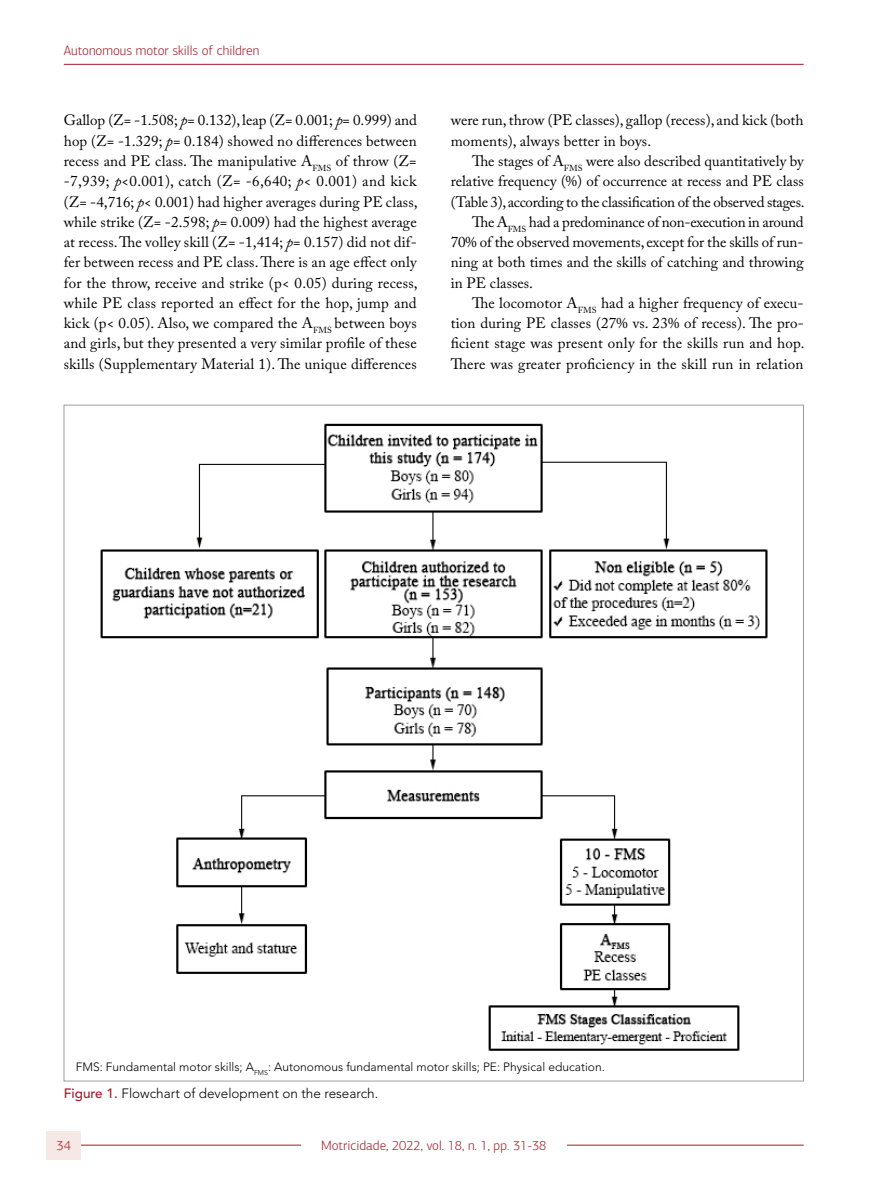
<style>
.page{position:relative;width:893px;height:1191px;background:#fff}
.page>*{position:absolute;margin:0;border:0;box-sizing:border-box;transform-origin:0 0}
.t1{font:15px/20.2px "Adobe Caslon Pro";color:#000;text-align:justify}
.t2{font:15px "Adobe Caslon Pro";letter-spacing:-.02em;color:#000}
.t3{font:300 13.5px "PF Agora Sans Pro";color:#a61926}
.t4{font:300 13.5px "Avenir LT Std";color:#000}
.t5{font:300 12px "Avenir LT Std";color:#000}
.s1{font-style:italic}
.s2{font-weight:500;color:#a61926}
</style>
<div class="page">
<hr style="left:64px;top:64px;width:740px;height:1px;background:#a61926">
<hr style="left:64px;top:1144px;width:740px;height:1px;background:#a61926">
<div style="left:47px;top:1130px;width:34px;height:29px;background:#f6e8e4"></div>
<img style="left:100px;top:423px;width:668px;height:628px">
<div style="left:301px;top:1133px;width:265px;height:23px;background:#fff"></div>
<p class="t3" style="left:64px;top:42px;width:197px">Autonomous motor skills of children</p>
<p class="t1" style="left:64px;top:110px;width:355px">Gallop (Z= -1.508; <span class="s1">p</span>= 0.132), leap (Z= 0.001; <span class="s1">p</span>= 0.999) and hop (Z= -1.329; <span class="s1">p</span>= 0.184) showed no differences between recess and PE class. The manipulative A<sub>FMS</sub> of throw (Z= -7,939; <span class="s1">p</span>&lt;0.001), catch (Z= -6,640; <span class="s1">p</span>&lt; 0.001) and kick (Z= -4,716; <span class="s1">p</span>&lt; 0.001) had higher averages during PE class, while strike (Z= -2.598; <span class="s1">p</span>= 0.009) had the highest average at recess. The volley skill (Z= -1,414; <span class="s1">p</span>= 0.157) did not dif&shy;fer between recess and PE class. There is an age effect only for the throw, receive and strike (p&lt; 0.05) during recess, while PE class reported an effect for the hop, jump and kick (p&lt; 0.05). Also, we compared the A<sub>FMS</sub> between boys and girls, but they presented a very similar profile of these skills (Supplementary Material 1). The unique differences</p>
<p class="t1" style="left:451px;top:110px;width:354px">were run, throw (PE classes), gallop (recess), and kick (both moments), always better in boys.</p>
<p class="t1" style="left:472px;top:151px;width:333px">The stages of A<sub>FMS</sub> were also described quantitatively by</p>
<p class="t1" style="left:451px;top:171px;width:354px">relative frequency (%) of occurrence at recess and PE class</p>
<p class="t2" style="left:451px;top:192px;width:355px">(Table 3), according to the classification of the observed stages.</p>
<p class="t1" style="left:472px;top:211px;width:333px">The A<sub>FMS</sub> had a predominance of non-execution in around</p>
<p class="t1" style="left:451px;top:232px;width:354px">70% of the observed movements, except for the skills of run-</p>
<p class="t1" style="left:451px;top:252px;width:354px">ning at both times and the skills of catching and throwing</p>
<p class="t1" style="left:451px;top:272px;width:84px">in PE classes.</p>
<p class="t1" style="left:472px;top:292px;width:333px">The locomotor A<sub>FMS</sub> had a higher frequency of execu-</p>
<p class="t1" style="left:451px;top:313px;width:354px">tion during PE classes (27% vs. 23% of recess). The pro-</p>
<p class="t1" style="left:451px;top:333px;width:355px">ficient stage was present only for the skills run and hop.</p>
<p class="t1" style="left:451px;top:353px;width:354px">There was greater proficiency in the skill run in relation</p>
<p class="t5" style="left:76px;top:1060px;width:531px">FMS: Fundamental motor skills; A<sub>FMS</sub>: Autonomous fundamental motor skills; PE: Physical education.</p>
<p class="t4" style="left:64px;top:1085px;width:316px"><span class="s2">Figure 1.</span> Flowchart of development on the research.</p>
<p class="t3" style="left:321px;top:1137px;width:227px">Motricidade, 2022, vol. 18, n. 1, pp. 31-38</p>
<p class="t3" style="left:57px;top:1137px;width:16px">34</p>
<p class="t3" style="left:322px;top:1137px;width:192px">Geriatr Gerontol Aging. 20XX;XX(X):</p>
</div>
